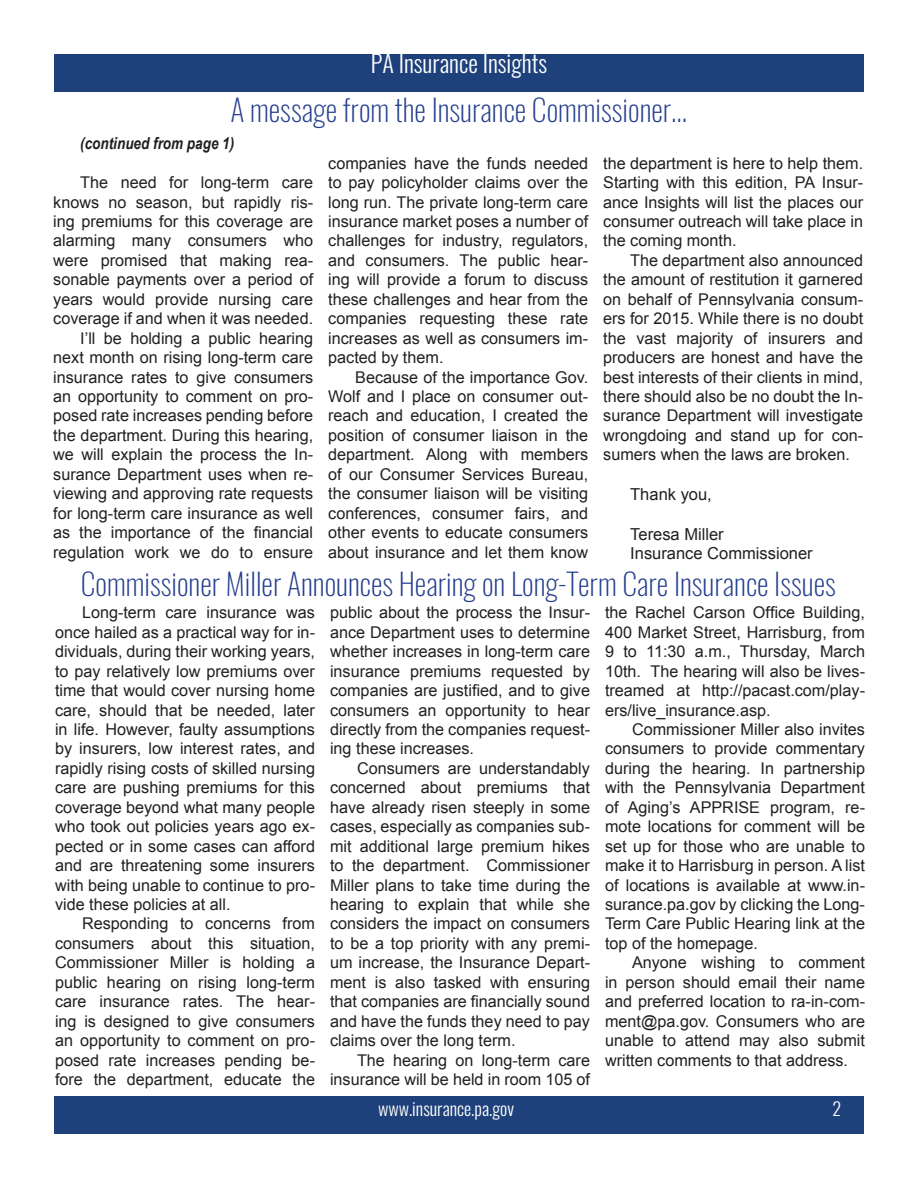
<style>
.page{position:relative;width:918px;height:1188px;background:#fff}
.page>*{position:absolute;margin:0;border:0;box-sizing:border-box;transform-origin:0 0}
.t1{font:200 30px "Oswald";color:#253f8e}
.t2{font:300 24px "Oswald";color:#fff}
.t3{font:300 18px "Oswald";color:#fff}
.t4{font:16.5px "Arial";color:#231f20}
.t5{font:italic 700 16.5px "Arial Narrow";color:#231f20}
.t6{font:16.2px/19.5px "Arial";color:#231f20;text-align:justify}
</style>
<div class="page">
<div style="left:54px;top:1096px;width:810px;height:38px;background:#1e417b"></div>
<div style="left:54px;top:54px;width:810px;height:38px;background:#1e417b"></div>
<p class="t2" style="left:371px;top:47px;width:178px">PA Insurance Insights</p>
<p class="t1" style="left:231px;top:90px;width:458px">A message from the Insurance Commissioner...</p>
<p class="t5" style="left:80px;top:131px;width:156px">(continued from page 1)</p>
<p class="t6" style="left:53px;top:173px;width:261px;text-indent:27px">The need for long-term care knows no season, but rapidly ris&shy;ing premiums for this coverage are alarming many consumers who were promised that making rea&shy;sonable payments over a period of years would provide nursing care coverage if and when it was needed.</p>
<p class="t6" style="left:53px;top:328px;width:261px;text-indent:27px">I’ll be holding a public hearing next month on rising long-term care insurance rates to give consumers an opportunity to comment on pro&shy;posed rate increases pending before the department. During this hearing, we will explain the process the In&shy;surance Department uses when re&shy;viewing and approving rate requests for long-term care insurance as well as the importance of the financial regulation work we do to ensure</p>
<p class="t6" style="left:328px;top:153px;width:261px">companies have the funds needed to pay policyholder claims over the long run. The private long-term care insurance market poses a number of challenges for industry, regulators, and consumers. The public hear&shy;ing will provide a forum to discuss these challenges and hear from the companies requesting these rate increases as well as consumers im&shy;pacted by them.</p>
<p class="t6" style="left:328px;top:367px;width:262px;text-indent:27px">Because of the importance Gov.<br>Wolf and I place on consumer out&shy;reach and education, I created the position of consumer liaison in the department. Along with members of our Consumer Services Bureau, the consumer liaison will be visiting conferences, consumer fairs, and other events to educate consumers about insurance and let them know</p>
<p class="t6" style="left:603px;top:153px;width:261px">the department is here to help them.<br>Starting with this edition, PA Insur&shy;ance Insights will list the places our consumer outreach will take place in the coming month.</p>
<p class="t6" style="left:603px;top:251px;width:261px;text-indent:27px">The department also announced the amount of restitution it garnered on behalf of Pennsylvania consum&shy;ers for 2015. While there is no doubt the vast majority of insurers and producers are honest and have the best interests of their clients in mind, there should also be no doubt the In&shy;surance Department will investigate wrongdoing and stand up for con&shy;sumers when the laws are broken.</p>
<p class="t4" style="left:630px;top:483px;width:83px">Thank you,</p>
<p class="t4" style="left:630px;top:523px;width:95px">Teresa Miller</p>
<p class="t4" style="left:630px;top:543px;width:184px">Insurance Commissioner</p>
<p class="t1" style="left:81px;top:564px;width:756px">Commissioner Miller Announces Hearing on Long-Term Care Insurance Issues</p>
<p class="t6" style="left:55px;top:603px;width:261px;text-indent:27px">Long-term care insurance was once hailed as a practical way for in&shy;dividuals, during their working years, to pay relatively low premiums over time that would cover nursing home care, should that be needed, later in life. However, faulty assumptions by insurers, low interest rates, and rapidly rising costs of skilled nursing care are pushing premiums for this coverage beyond what many people who took out policies years ago ex&shy;pected or in some cases can afford and are threatening some insurers with being unable to continue to pro&shy;vide these policies at all.</p>
<p class="t6" style="left:55px;top:914px;width:261px;text-indent:27px">Responding to concerns from consumers about this situation, Commissioner Miller is holding a public hearing on rising long-term care insurance rates. The hear&shy;ing is designed to give consumers an opportunity to comment on pro&shy;posed rate increases pending be&shy;fore the department, educate the</p>
<p class="t6" style="left:605px;top:603px;width:261px">the Rachel Carson Office Building, 400 Market Street, Harrisburg, from 9 to 11:30 a.m., Thursday, March 10th. The hearing will also be lives&shy;treamed at http://pacast.com/play&shy;ers/live_insurance.asp.</p>
<p class="t6" style="left:605px;top:720px;width:261px;text-indent:27px">Commissioner Miller also invites consumers to provide commentary during the hearing. In partnership with the Pennsylvania Department of Aging’s APPRISE program, re&shy;mote locations for comment will be set up for those who are unable to make it to Harrisburg in person. A list of locations is available at www.in&shy;surance.pa.gov by clicking the Long-Term Care Public Hearing link at the top of the homepage.</p>
<p class="t6" style="left:605px;top:953px;width:261px;text-indent:27px">Anyone wishing to comment in person should email their name and preferred location to ra-in-com&shy;ment@pa.gov. Consumers who are unable to attend may also submit written comments to that address.</p>
<p class="t6" style="left:330px;top:603px;width:261px">public about the process the Insur&shy;ance Department uses to determine whether increases in long-term care insurance premiums requested by companies are justified, and to give consumers an opportunity to hear directly from the companies request&shy;ing these increases.</p>
<p class="t6" style="left:330px;top:759px;width:261px;text-indent:27px">Consumers are understandably concerned about premiums that have already risen steeply in some cases, especially as companies sub&shy;mit additional large premium hikes to the department. Commissioner Miller plans to take time during the hearing to explain that while she considers the impact on consumers to be a top priority with any premi&shy;um increase, the Insurance Depart&shy;ment is also tasked with ensuring that companies are financially sound and have the funds they need to pay claims over the long term.</p>
<p class="t6" style="left:330px;top:1050px;width:261px;text-align:right">The hearing on long-term care insurance will be held in room 105 of</p>
<p class="t3" style="left:378px;top:1097px;width:138px">www.insurance.pa.gov</p>
<p class="t3" style="left:833px;top:1097px;width:10px">2</p>
</div>
